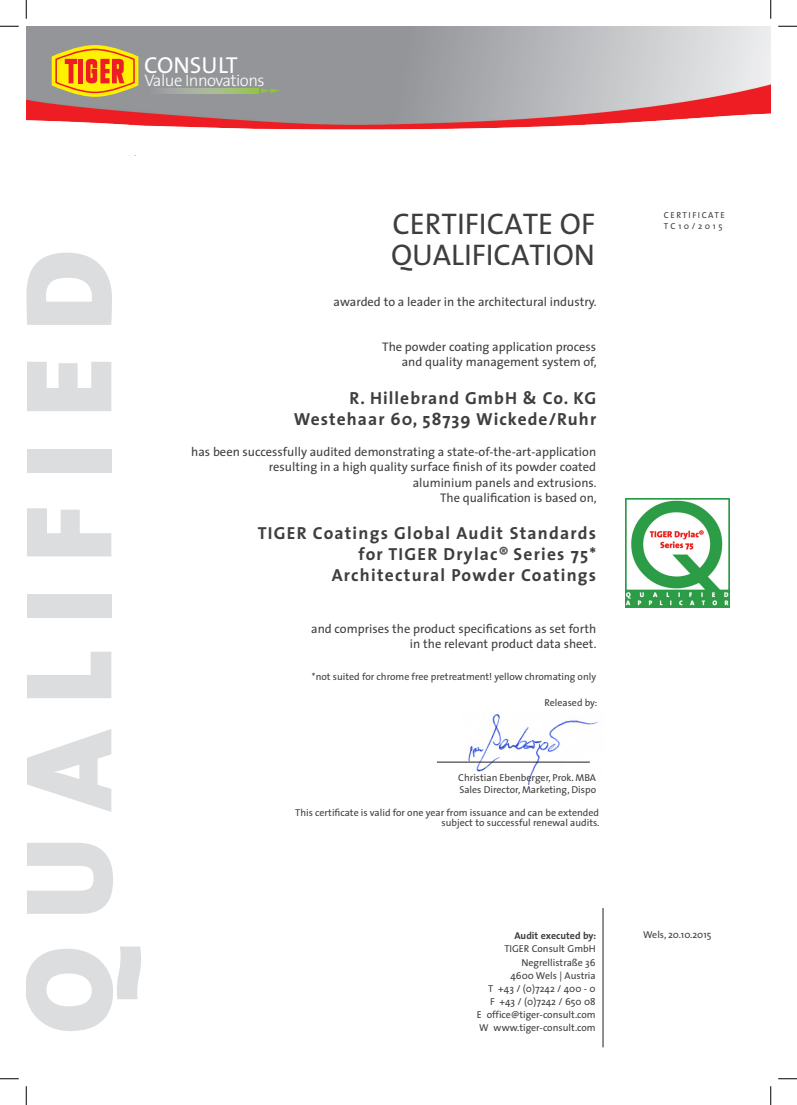
<style>
.page{position:relative;width:797px;height:1105px;background:#fff}
.page>*{position:absolute;margin:0;border:0;box-sizing:border-box;transform-origin:0 0}
.t1{font:125px "The Sans Black Caps";letter-spacing:.21em;color:#dcdddf}
.t2{font:30px "The Sans Caps";color:#3e3e3f}
.t3{font:23.25px "The Sans";color:#fff}
.t4{font:700 17.5px "The Sans";letter-spacing:.07em;color:#3e3e3f}
.t5{font:300 16.75px "The Sans";letter-spacing:-.03em;color:#fff}
.Absatzformat_1{font:12.5px "The Sans";color:#3e3e3f}
.Absatzformat_1-2{font:10px/10px "The Sans";color:#3e3e3f;text-align:right}
.t6{font:700 10px "The Sans";color:#3e3e3f}
.t7{font:8.75px "The Sans";letter-spacing:.175em;color:#3e3e3f}
.t8{font:8.75px "The Sans";letter-spacing:.3em;color:#3e3e3f}
.s1{color:#4b4c4d}
</style>
<div class="page">
<img style="left:26px;top:26px;width:744px;height:130px">
<hr style="left:602px;top:908px;width:1px;height:139px;background:#231f20">
<img style="left:625px;top:498px;width:104px;height:109px">
<img style="left:460px;top:714px;width:139px;height:71px">
<hr style="left:437px;top:762px;width:153px;height:1px;background:#231f20">
<svg style="left:52px;top:45px;width:86px;height:52px"></svg>
<svg style="left:261px;top:89px;width:19px;height:4px"></svg>
<svg style="left:146px;top:89px;width:112px;height:4px"></svg>
<svg style="left:0;top:25px;width:19px;height:2px"></svg>
<svg style="left:778px;top:25px;width:19px;height:2px"></svg>
<svg style="left:0;top:1078px;width:19px;height:1px"></svg>
<svg style="left:778px;top:1078px;width:19px;height:1px"></svg>
<svg style="left:25px;top:0;width:2px;height:19px"></svg>
<svg style="left:25px;top:1086px;width:2px;height:19px"></svg>
<svg style="left:770px;top:0;width:1px;height:19px"></svg>
<svg style="left:770px;top:1086px;width:1px;height:19px"></svg>
<p class="t3" style="left:144px;top:46px;width:95px">CONSULT</p>
<p class="t5" style="left:144px;top:66px;width:122px">Value Innovations</p>
<p class="t1" style="left:-37px;top:1034px;width:786px;rotate:-90deg">QUALIFIED</p>
<p class="t7" style="left:664px;top:208px;width:62px">CERTIFICATE</p>
<p class="t2" style="left:392px;top:199px;width:204px">CERTIFICATE OF</p>
<p class="t8" style="left:664px;top:219px;width:60px">TC10/2015</p>
<p class="t2" style="left:391px;top:230px;width:205px">QUALIFICATION</p>
<p class="Absatzformat_1" style="left:333px;top:292px;width:264px">awarded to a leader in the architectural industry.</p>
<p class="Absatzformat_1" style="left:382px;top:337px;width:215px">The powder coating application process</p>
<p class="Absatzformat_1" style="left:402px;top:352px;width:196px">and quality management system of,</p>
<p class="t4" style="left:349px;top:383px;width:248px">R. Hillebrand GmbH &amp; Co. KG</p>
<p class="t4" style="left:294px;top:404px;width:304px">Westehaar 60, 58739 Wickede/Ruhr</p>
<p class="Absatzformat_1" style="left:191px;top:441px;width:406px">has been successfully audited demonstrating a state-of-the-art-application</p>
<p class="Absatzformat_1" style="left:269px;top:457px;width:329px">resulting in a high quality surface finish of its powder coated</p>
<p class="Absatzformat_1" style="left:413px;top:472px;width:185px">aluminium panels and extrusions.</p>
<p class="Absatzformat_1" style="left:440px;top:488px;width:158px">The qualification is based on,</p>
<p class="t4" style="left:258px;top:518px;width:340px">TIGER Coatings Global Audit Standards</p>
<p class="t4" style="left:358px;top:539px;width:239px">for TIGER Drylac<span class="s1">®</span> Series 75*</p>
<p class="t4" style="left:332px;top:560px;width:266px">Architectural Powder Coatings</p>
<p class="Absatzformat_1" style="left:311px;top:618px;width:286px">and comprises the product specifications as set forth</p>
<p class="Absatzformat_1" style="left:410px;top:634px;width:188px">in the relevant product data sheet.</p>
<p class="Absatzformat_1-2" style="left:312px;top:671px;width:286px">*not suited for chrome free pretreatment! yellow chromating only</p>
<p class="Absatzformat_1-2" style="left:544px;top:697px;width:55px">Released by:</p>
<p class="Absatzformat_1-2" style="left:458px;top:772px;width:139px">Christian Ebenberger, Prok. MBA</p>
<p class="Absatzformat_1-2" style="left:459px;top:784px;width:138px">Sales Director, Marketing, Dispo</p>
<p class="Absatzformat_1-2" style="left:295px;top:808px;width:306px">This certificate is valid for one year from issuance and can be extended subject to successful renewal audits.</p>
<p class="t6" style="left:514px;top:927px;width:83px">Audit executed by:</p>
<p class="Absatzformat_1-2" style="left:504px;top:944px;width:93px">TIGER Consult GmbH</p>
<p class="Absatzformat_1-2" style="left:521px;top:957px;width:76px">Negrellistraße 36</p>
<p class="Absatzformat_1-2" style="left:510px;top:970px;width:87px">4600 Wels | Austria</p>
<p class="Absatzformat_1-2" style="left:488px;top:983px;width:109px">T +43 / (0)7242 / 400 - 0</p>
<p class="Absatzformat_1-2" style="left:490px;top:996px;width:107px">F +43 / (0)7242 / 650 08</p>
<p class="Absatzformat_1-2" style="left:477px;top:1009px;width:120px">E office@tiger-consult.com</p>
<p class="Absatzformat_1-2" style="left:479px;top:1022px;width:118px">W www.tiger-consult.com</p>
<p class="Absatzformat_1-2" style="left:643px;top:929px;width:70px">Wels, 20.10.2015</p>
</div>
